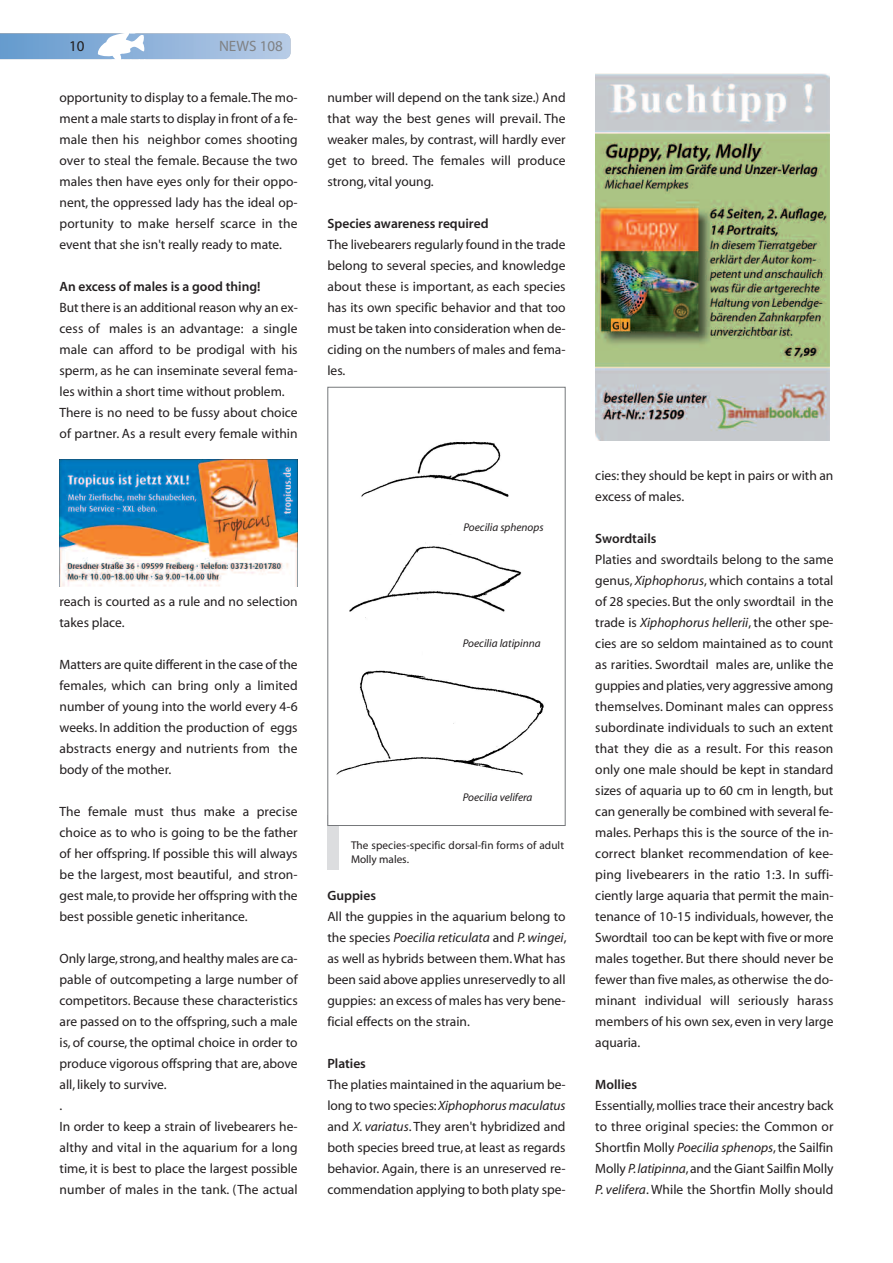
<style>
.page{position:relative;width:893px;height:1263px;background:#fff}
.page>*{position:absolute;margin:0;border:0;box-sizing:border-box;transform-origin:0 0}
.t1{font:15px "Myriad MM 412 wt 601 wd";color:#808285}
.t2{font:15px "Myriad MM 412 wt 601 wd";color:#231f20}
.t3{font:13.5px/21px "Myriad MM 412 wt 601 wd";color:#231f20;text-align:justify}
.t4{font:13.5px "Myriad MM 565 wt 600 wd";color:#231f20}
.t5{font:13.5px "Myriad MM It 412 wt 601 wd";letter-spacing:-.005em;color:#231f20}
.t6{font:11.25px/14.2px "Myriad MM 412 wt 601 wd";letter-spacing:.005em;color:#231f20}
.t7{font:11.25px "Myriad MM It 412 wt 601 wd";color:#231f20}
.s1{font-family:"Myriad MM 412 wt 601 wd"}
.s2{font-family:"Myriad MM It 412 wt 601 wd"}
</style>
<div class="page">
<svg style="left:0;top:33px;width:291px;height:27px;background:#9dbcde"></svg>
<img style="left:60px;top:459px;width:237px;height:128px">
<img style="left:595px;top:73px;width:234px;height:367px">
<div style="left:327px;top:815px;width:12px;height:55px;background:#dcdddf"></div>
<img style="left:329px;top:441px;width:215px;height:383px">
<div style="left:327px;top:387px;width:239px;height:439px;border:1px solid #76787b"></div>
<p class="t2" style="left:69px;top:41px;width:17px">10</p>
<p class="t1" style="left:219px;top:41px;width:65px">NEWS 108</p>
<p class="t3" style="left:60px;top:88px;width:240px">opportunity to display to a female.The mo&shy;ment a male starts to display in front of a fe&shy;male then his neighbor comes shooting over to steal the female. Because the two males then have eyes only for their oppo&shy;nent, the oppressed lady has the ideal op&shy;portunity to make herself scarce in the event that she isn't really ready to mate.</p>
<p class="t4" style="left:60px;top:281px;width:203px">An excess of males is a good thing!</p>
<p class="t3" style="left:60px;top:298px;width:240px;text-align:left">But there is an additional reason why an ex&shy;cess of males is an advantage: a single male can afford to be prodigal with his sperm, as he can inseminate several fema&shy;les within a short time without problem.<br>There is no need to be fussy about choice of partner. As a result every female within</p>
<p class="t3" style="left:327px;top:88px;width:240px">number will depend on the tank size.) And that way the best genes will prevail. The weaker males, by contrast, will hardly ever get to breed. The females will produce strong, vital young.</p>
<p class="t4" style="left:327px;top:218px;width:163px">Species awareness required</p>
<p class="t3" style="left:327px;top:235px;width:240px">The livebearers regularly found in the trade belong to several species, and knowledge about these is important, as each species has its own specific behavior and that too must be taken into consideration when de&shy;ciding on the numbers of males and fema&shy;les.</p>
<p class="t3" style="left:60px;top:592px;width:240px">reach is courted as a rule and no selection takes place.</p>
<p class="t3" style="left:60px;top:655px;width:240px">Matters are quite different in the case of the females, which can bring only a limited number of young into the world every 4-6 weeks. In addition the production of eggs abstracts energy and nutrients from the body of the mother.</p>
<p class="t3" style="left:60px;top:802px;width:240px">The female must thus make a precise choice as to who is going to be the father of her offspring. If possible this will always be the largest, most beautiful, and stron&shy;gest male,to provide her offspring with the best possible genetic inheritance.</p>
<p class="t3" style="left:60px;top:949px;width:240px;text-align:left">Only large,strong,and healthy males are ca&shy;pable of outcompeting a large number of competitors. Because these characteristics are passed on to the offspring,such a male is, of course, the optimal choice in order to produce vigorous offspring that are, above all, likely to survive.<br>.<br>In order to keep a strain of livebearers he&shy;althy and vital in the aquarium for a long time, it is best to place the largest possible number of males in the tank. (The actual</p>
<p class="t7" style="left:463px;top:523px;width:82px">Poecilia sphenops</p>
<p class="t7" style="left:463px;top:639px;width:79px">Poecilia latipinna</p>
<p class="t7" style="left:463px;top:792px;width:71px">Poecilia velifera</p>
<p class="t6" style="left:351px;top:839px;width:215px">The species-specific dorsal-fin forms of adult<br>Molly males.</p>
<p class="t4" style="left:327px;top:890px;width:50px">Guppies</p>
<p class="t3" style="left:327px;top:907px;width:240px">All the guppies in the aquarium belong to</p>
<p class="t5" style="left:327px;top:932px;width:241px"><span class="s1">the species</span> Poecilia reticulata <span class="s1">and</span> P.wingei<span class="s1">,</span></p>
<p class="t3" style="left:327px;top:949px;width:240px">as well as hybrids between them.What has been said above applies unreservedly to all guppies: an excess of males has very bene&shy;ficial effects on the strain.</p>
<p class="t4" style="left:327px;top:1058px;width:40px">Platies</p>
<p class="t3" style="left:327px;top:1075px;width:240px">The platies maintained in the aquarium be-</p>
<p class="t5" style="left:327px;top:1100px;width:240px"><span class="s1">long to two species:</span>Xiphophorus maculatus</p>
<p class="t3" style="left:327px;top:1117px;width:240px">and <span class="s2">X. variatus</span>. They aren't hybridized and both species breed true, at least as regards behavior. Again, there is an unreserved re&shy;commendation applying to both platy spe-</p>
<p class="t3" style="left:595px;top:466px;width:240px">cies:they should be kept in pairs or with an excess of males.</p>
<p class="t4" style="left:595px;top:533px;width:63px">Swordtails</p>
<p class="t3" style="left:595px;top:550px;width:240px">Platies and swordtails belong to the same genus, <span class="s2">Xiphophorus</span>, which contains a total of 28 species. But the only swordtail in the trade is <span class="s2">Xiphophorus hellerii</span>, the other spe&shy;cies are so seldom maintained as to count as rarities. Swordtail males are, unlike the guppies and platies,very aggressive among themselves. Dominant males can oppress subordinate individuals to such an extent that they die as a result. For this reason only one male should be kept in standard sizes of aquaria up to 60 cm in length, but can generally be combined with several fe&shy;males. Perhaps this is the source of the in&shy;correct blanket recommendation of kee&shy;ping livebearers in the ratio 1:3. In suffi&shy;ciently large aquaria that permit the main&shy;tenance of 10-15 individuals, however, the Swordtail too can be kept with five or more males together. But there should never be fewer than five males,as otherwise the do&shy;minant individual will seriously harass members of his own sex, even in very large aquaria.</p>
<p class="t4" style="left:595px;top:1079px;width:43px">Mollies</p>
<p class="t3" style="left:595px;top:1096px;width:240px">Essentially,mollies trace their ancestry back to three original species: the Common or Shortfin Molly <span class="s2">Poecilia sphenops</span>,the Sailfin Molly <span class="s2">P.latipinna</span>,and the Giant Sailfin Molly <span class="s2">P. velifera</span>. While the Shortfin Molly should</p>
</div>
